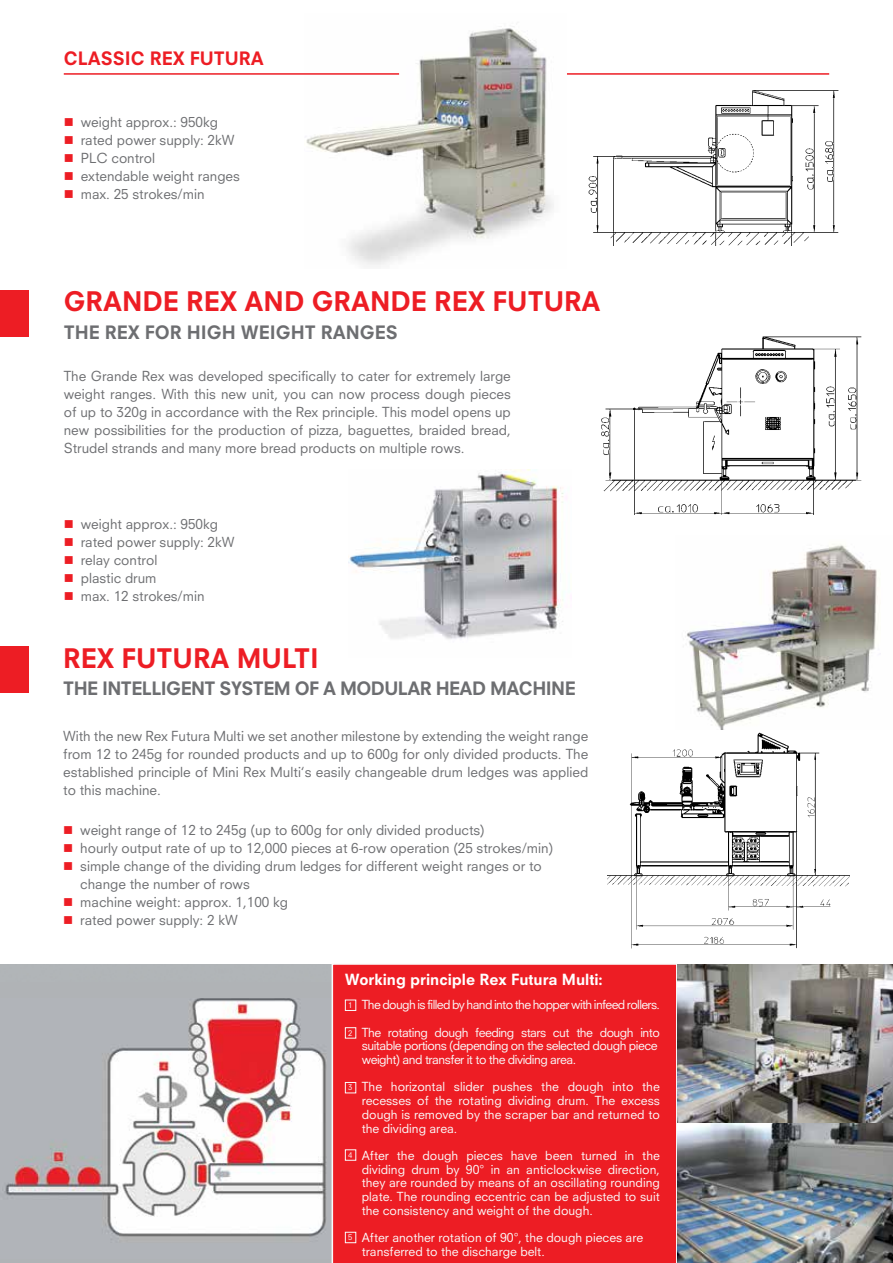
<style>
.page{position:relative;width:893px;height:1263px;background:#fff}
.page>*{position:absolute;margin:0;border:0;box-sizing:border-box;transform-origin:0 0}
.t1{font:800 26.25px "Neuzeit S";color:#ed1d24}
.t2{font:800 18px "Neuzeit S";letter-spacing:-.03em;color:#6d6e71}
.t3{font:800 18px "Neuzeit S";color:#6d6e71}
.t4{font:800 18px "Neuzeit S";color:#ed1d24}
.t5{font:800 15px "Neuzeit S";color:#fff}
.t6{font:13.5px/18px "Neuzeit S";color:#6d6e71}
.t7{font:12.15px/13.6px "Neuzeit S";letter-spacing:-.04em;color:#fbfbfb;text-align:justify}
.t8{font:12.15px/13.6px "Neuzeit S";color:#fbfbfb}
.t9{font:7.65px "Neuzeit S";color:#fbfbfb}
</style>
<div class="page">
<hr style="left:892px;top:51px;width:1px;height:47px;background:#ed1d24">
<img style="left:305px;top:26px;width:249px;height:239px">
<img style="left:588px;top:73px;width:251px;height:173px">
<hr style="left:64px;top:73px;width:335px;height:2px;background:#ed1d24">
<hr style="left:567px;top:73px;width:262px;height:2px;background:#ed1d24">
<div style="left:0;top:290px;width:29px;height:47px;background:#ed1d24"></div>
<img style="left:349px;top:469px;width:218px;height:170px">
<img style="left:601px;top:336px;width:261px;height:178px">
<div style="left:0;top:646px;width:28px;height:47px;background:#ed1d24"></div>
<img style="left:687px;top:544px;width:194px;height:161px">
<img style="left:607px;top:705px;width:242px;height:243px">
<svg style="left:0;top:998px;width:332px;height:265px"></svg>
<div style="left:0;top:965px;width:332px;height:33px;background:#b0b3b6"></div>
<div style="left:333px;top:964px;width:343px;height:299px;background:#ed1d24"></div>
<div style="left:345px;top:999px;width:11px;height:12px;border:1px solid #fbfbfb"></div>
<div style="left:345px;top:1027px;width:11px;height:11px;border:1px solid #fbfbfb"></div>
<div style="left:345px;top:1082px;width:11px;height:11px;border:1px solid #fbfbfb"></div>
<div style="left:345px;top:1149px;width:11px;height:12px;border:1px solid #fbfbfb"></div>
<div style="left:345px;top:1232px;width:11px;height:11px;border:1px solid #fbfbfb"></div>
<img style="left:677px;top:965px;width:216px;height:298px">
<h2 class="t4" style="left:64px;top:48px;width:202px">CLASSIC REX FUTURA</h2>
<p class="t6" style="left:81px;top:113px;width:161px">weight approx.: 950kg rated power supply: 2kW<br>PLC control<br>extendable weight ranges max. 25 strokes/min</p>
<h1 class="t1" style="left:64px;top:286px;width:538px">GRANDE REX AND GRANDE REX FUTURA</h1>
<h2 class="t3" style="left:64px;top:322px;width:335px">THE REX FOR HIGH WEIGHT RANGES</h2>
<p class="t6" style="left:64px;top:367px;width:449px;text-align:justify">The Grande Rex was developed specifically to cater for extremely large weight ranges. With this new unit, you can now process dough pieces of up to 320g in accordance with the Rex principle. This model opens up new possibilities for the production of pizza, baguettes, braided bread, Strudel strands and many more bread products on multiple rows.</p>
<p class="t6" style="left:81px;top:514px;width:155px">weight approx.: 950kg rated power supply: 2kW relay control<br>plastic drum<br>max. 12 strokes/min</p>
<h1 class="t1" style="left:63px;top:642px;width:257px">REX FUTURA MULTI</h1>
<h2 class="t2" style="left:63px;top:678px;width:514px">THE INTELLIGENT SYSTEM OF A MODULAR HEAD MACHINE</h2>
<p class="t6" style="left:63px;top:727px;width:527px;text-align:justify">With the new Rex Futura Multi we set another milestone by extending the weight range from 12 to 245g for rounded products and up to 600g for only divided products. The established principle of Mini Rex Multi‘s easily changeable drum ledges was applied to this machine.</p>
<p class="t6" style="left:80px;top:821px;width:474px">weight range of 12 to 245g (up to 600g for only divided products)<br>hourly output rate of up to 12,000 pieces at 6-row operation (25 strokes/min) simple change of the dividing drum ledges for different weight ranges or to change the number of rows<br>machine weight: approx. 1,100 kg<br>rated power supply: 2 kW</p>
<p class="t5" style="left:345px;top:971px;width:259px">Working principle Rex Futura Multi:</p>
<p class="t9" style="left:348px;top:1000px;width:6px">1</p>
<p class="t9" style="left:348px;top:1028px;width:6px">2</p>
<p class="t9" style="left:348px;top:1083px;width:6px">3</p>
<p class="t9" style="left:348px;top:1150px;width:6px">4</p>
<p class="t9" style="left:348px;top:1233px;width:6px">5</p>
<p class="t7" style="left:362px;top:998px;width:300px">The dough is filled by hand into the hopper with infeed rollers.</p>
<p class="t7" style="left:362px;top:1025px;width:300px;text-align:left">The rotating dough feeding stars cut the dough into suitable portions (depending on the selected dough piece weight) and transfer it to the dividing area.</p>
<p class="t7" style="left:362px;top:1080px;width:300px">The horizontal slider pushes the dough into the recesses of the rotating dividing drum. The excess dough is removed by the scraper bar and returned to the dividing area.</p>
<p class="t7" style="left:362px;top:1148px;width:300px">After the dough pieces have been turned in the dividing drum by 90° in an anticlockwise direction, they are rounded by means of an oscillating rounding plate. The rounding eccentric can be adjusted to suit the consistency and weight of the dough.</p>
<p class="t8" style="left:362px;top:1231px;width:283px">After another rotation of 90°, the dough pieces are transferred to the discharge belt.</p>
</div>
